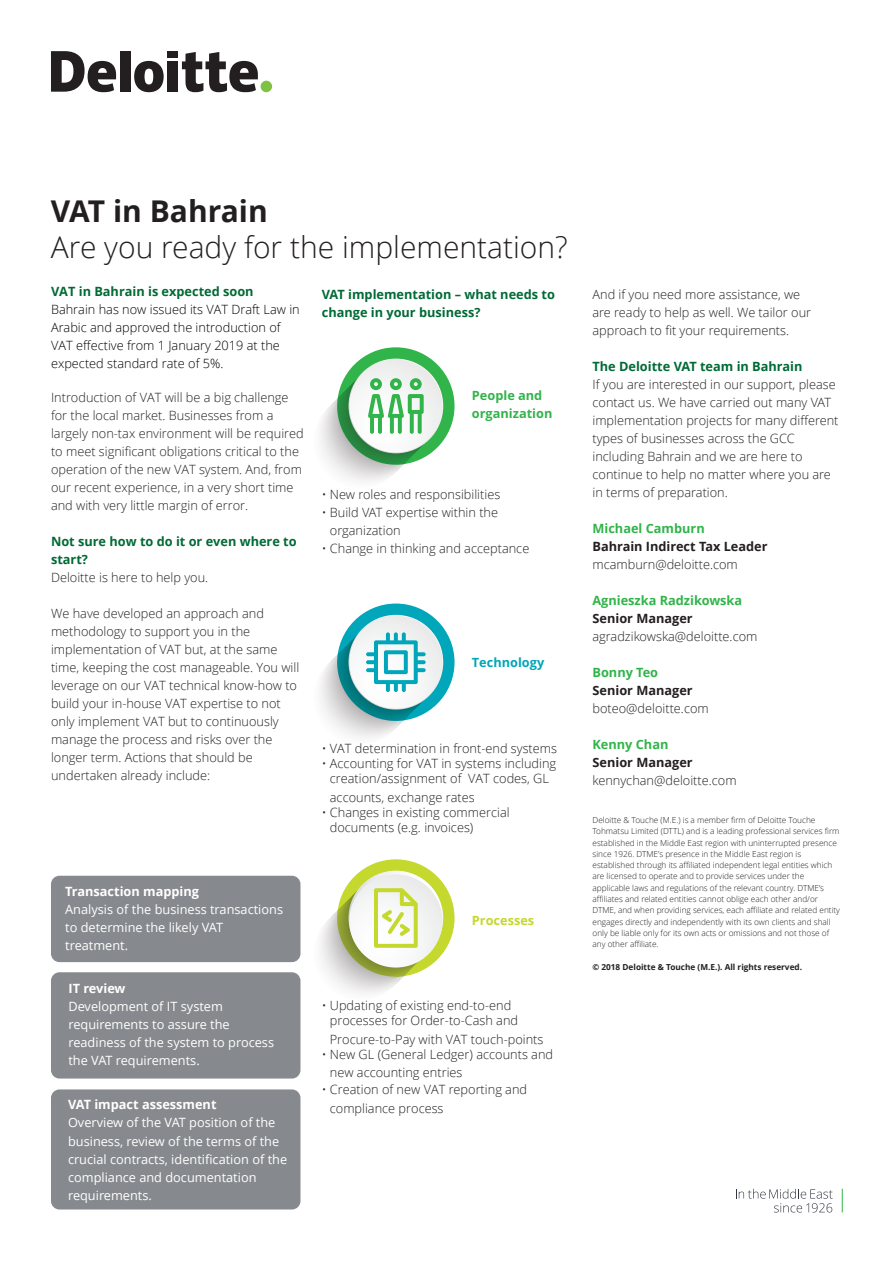
<style>
.page{position:relative;width:893px;height:1263px;background:#fff}
.page>*{position:absolute;margin:0;border:0;box-sizing:border-box;transform-origin:0 0}
.t1{font:300 30px "Open Sans";color:#231f20}
.t2{font:700 30px "Open Sans";color:#231f20}
.t3{font:300 12.75px/18px "Open Sans";color:#231f20}
.t4{font:12.75px/18px "Open Sans";color:#fff}
.t5{font:700 12.75px/18px "Open Sans";color:#006a35}
.t6{font:300 12.75px/18px "Open Sans";color:#000}
.t7{font:700 12.75px/18px "Open Sans";color:#31b44a}
.t8{font:700 12.75px "Open Sans";color:#231f20}
.t9{font:700 12.75px "Open Sans";color:#fff}
.t10{font:700 12.75px "Open Sans";color:#00a6b9}
.t11{font:700 12.75px "Open Sans";color:#c4d82d}
.t12{font:300 8.25px/11.2px "Open Sans";color:#231f20}
.t13{font:700 8.25px "Open Sans";color:#231f20}
</style>
<div class="page">
<div style="left:337px;top:859px;width:117px;height:118px;background:#c4d82d;border-radius:50%"></div>
<svg style="left:320px;top:871px;width:122px;height:123px"></svg>
<div style="left:337px;top:603px;width:117px;height:118px;background:#00a6b9;border-radius:50%"></div>
<svg style="left:320px;top:616px;width:122px;height:122px"></svg>
<div style="left:337px;top:347px;width:117px;height:118px;background:#31b44a;border-radius:50%"></div>
<svg style="left:320px;top:359px;width:122px;height:123px"></svg>
<div style="left:51px;top:876px;width:249px;height:86px;background:#868a8e;border-radius:9px"></div>
<div style="left:51px;top:972px;width:249px;height:106px;background:#868a8e;border-radius:9px"></div>
<div style="left:51px;top:1089px;width:249px;height:120px;background:#868a8e;border-radius:9px"></div>
<div style="left:261px;top:81px;width:11px;height:11px;background:#7fc241;border-radius:50%"></div>
<div style="left:120px;top:51px;width:10px;height:41px;background:#231f20"></div>
<svg style="left:134px;top:61px;width:30px;height:31px"></svg>
<div style="left:168px;top:61px;width:10px;height:31px;background:#231f20"></div>
<div style="left:168px;top:51px;width:10px;height:7px;background:#231f20"></div>
<svg style="left:182px;top:52px;width:76px;height:40px"></svg>
<svg style="left:51px;top:51px;width:65px;height:41px"></svg>
<svg style="left:842px;top:1189px;width:1px;height:23px"></svg>
<svg style="left:736px;top:1189px;width:97px;height:23px"></svg>
<h1 class="t2" style="left:51px;top:190px;width:218px">VAT in Bahrain</h1>
<h1 class="t1" style="left:51px;top:226px;width:518px">Are you ready for the implementation?</h1>
<p class="t5" style="left:51px;top:282px;width:204px">VAT in Bahrain is expected soon</p>
<p class="t6" style="left:51px;top:300px;width:250px">Bahrain has now issued its VAT Draft Law in Arabic and approved the introduction of VAT effective from 1 January 2019 at the expected standard rate of 5%.</p>
<p class="t3" style="left:51px;top:388px;width:254px">Introduction of VAT will be a big challenge for the local market. Businesses from a largely non-tax environment will be required to meet significant obligations critical to the operation of the new VAT system. And, from our recent experience, in a very short time and with very little margin of error.</p>
<p class="t5" style="left:51px;top:532px;width:247px">Not sure how to do it or even where to start?</p>
<p class="t3" style="left:51px;top:568px;width:159px">Deloitte is here to help you.</p>
<p class="t3" style="left:51px;top:604px;width:250px">We have developed an approach and methodology to support you in the implementation of VAT but, at the same time, keeping the cost manageable. You will leverage on our VAT technical know-how to build your in-house VAT expertise to not only implement VAT but to continuously manage the process and risks over the longer term. Actions that should be undertaken already include:</p>
<p class="t5" style="left:322px;top:285px;width:235px">VAT implementation – what needs to change in your business?</p>
<p class="t7" style="left:472px;top:386px;width:82px">People and organization</p>
<p class="t3" style="left:322px;top:485px;width:180px">• New roles and responsibilities</p>
<p class="t3" style="left:330px;top:503px;width:170px;text-indent:-8px">• Build VAT expertise within the organization</p>
<p class="t3" style="left:322px;top:539px;width:209px">• Change in thinking and acceptance</p>
<p class="t10" style="left:472px;top:653px;width:74px">Technology</p>
<p class="t3" style="left:322px;top:739px;width:237px">• VAT determination in front-end systems</p>
<p class="t3" style="left:322px;top:755px;width:236px;line-height:15.3px;text-align:center">• Accounting for VAT in systems including creation/assignment of VAT codes, GL</p>
<p class="t3" style="left:330px;top:788px;width:146px">accounts, exchange rates</p>
<p class="t3" style="left:330px;top:804px;width:181px;line-height:15.3px;text-indent:-8px">• Changes in existing commercial documents (e.g. invoices)</p>
<p class="t9" style="left:65px;top:883px;width:135px">Transaction mapping</p>
<p class="t4" style="left:65px;top:900px;width:219px">Analysis of the business transactions to determine the likely VAT treatment.</p>
<p class="t9" style="left:68px;top:980px;width:59px">IT review</p>
<p class="t4" style="left:68px;top:997px;width:207px">Development of IT system requirements to assure the readiness of the system to process the VAT requirements.</p>
<p class="t9" style="left:68px;top:1096px;width:150px">VAT impact assessment</p>
<p class="t4" style="left:68px;top:1113px;width:221px">Overview of the VAT position of the business, review of the terms of the crucial contracts, identification of the compliance and documentation requirements.</p>
<p class="t11" style="left:472px;top:912px;width:64px">Processes</p>
<p class="t3" style="left:330px;top:997px;width:190px;line-height:15.3px;text-indent:-8px">• Updating of existing end-to-end processes for Order-to-Cash and</p>
<p class="t3" style="left:330px;top:1029px;width:215px">Procure-to-Pay with VAT touch-points</p>
<p class="t3" style="left:330px;top:1045px;width:225px;text-indent:-8px">• New GL (General Ledger) accounts and new accounting entries</p>
<p class="t3" style="left:330px;top:1080px;width:199px;text-indent:-8px">• Creation of new VAT reporting and compliance process</p>
<p class="t3" style="left:592px;top:285px;width:220px">And if you need more assistance, we are ready to help as well. We tailor our approach to fit your requirements.</p>
<p class="t5" style="left:592px;top:357px;width:211px">The Deloitte VAT team in Bahrain</p>
<p class="t3" style="left:592px;top:375px;width:248px">If you are interested in our support, please contact us. We have carried out many VAT implementation projects for many different types of businesses across the GCC including Bahrain and we are here to continue to help no matter where you are in terms of preparation.</p>
<p class="t7" style="left:592px;top:519px;width:114px">Michael Camburn</p>
<p class="t8" style="left:592px;top:538px;width:177px">Bahrain Indirect Tax Leader</p>
<p class="t3" style="left:592px;top:555px;width:147px">mcamburn@deloitte.com</p>
<p class="t7" style="left:592px;top:591px;width:151px">Agnieszka Radzikowska</p>
<p class="t8" style="left:592px;top:610px;width:102px">Senior Manager</p>
<p class="t3" style="left:592px;top:627px;width:166px">agradzikowska@deloitte.com</p>
<p class="t7" style="left:592px;top:663px;width:67px">Bonny Teo</p>
<p class="t8" style="left:592px;top:682px;width:102px">Senior Manager</p>
<p class="t3" style="left:592px;top:699px;width:118px">boteo@deloitte.com</p>
<p class="t7" style="left:592px;top:735px;width:77px">Kenny Chan</p>
<p class="t8" style="left:592px;top:754px;width:102px">Senior Manager</p>
<p class="t3" style="left:592px;top:771px;width:146px">kennychan@deloitte.com</p>
<p class="t12" style="left:592px;top:814px;width:249px">Deloitte &amp; Touche (M.E.) is a member firm of Deloitte Touche Tohmatsu Limited (DTTL) and is a leading professional services firm established in the Middle East region with uninterrupted presence since 1926. DTME’s presence in the Middle East region is established through its affiliated independent legal entities which are licensed to operate and to provide services under the applicable laws and regulations of the relevant country. DTME’s affiliates and related entities cannot oblige each other and/or DTME, and when providing services, each affiliate and related entity engages directly and independently with its own clients and shall only be liable only for its own acts or omissions and not those of any other affiliate.</p>
<p class="t13" style="left:592px;top:961px;width:211px">© 2018 Deloitte &amp; Touche (M.E.). All rights reserved.</p>
</div>
